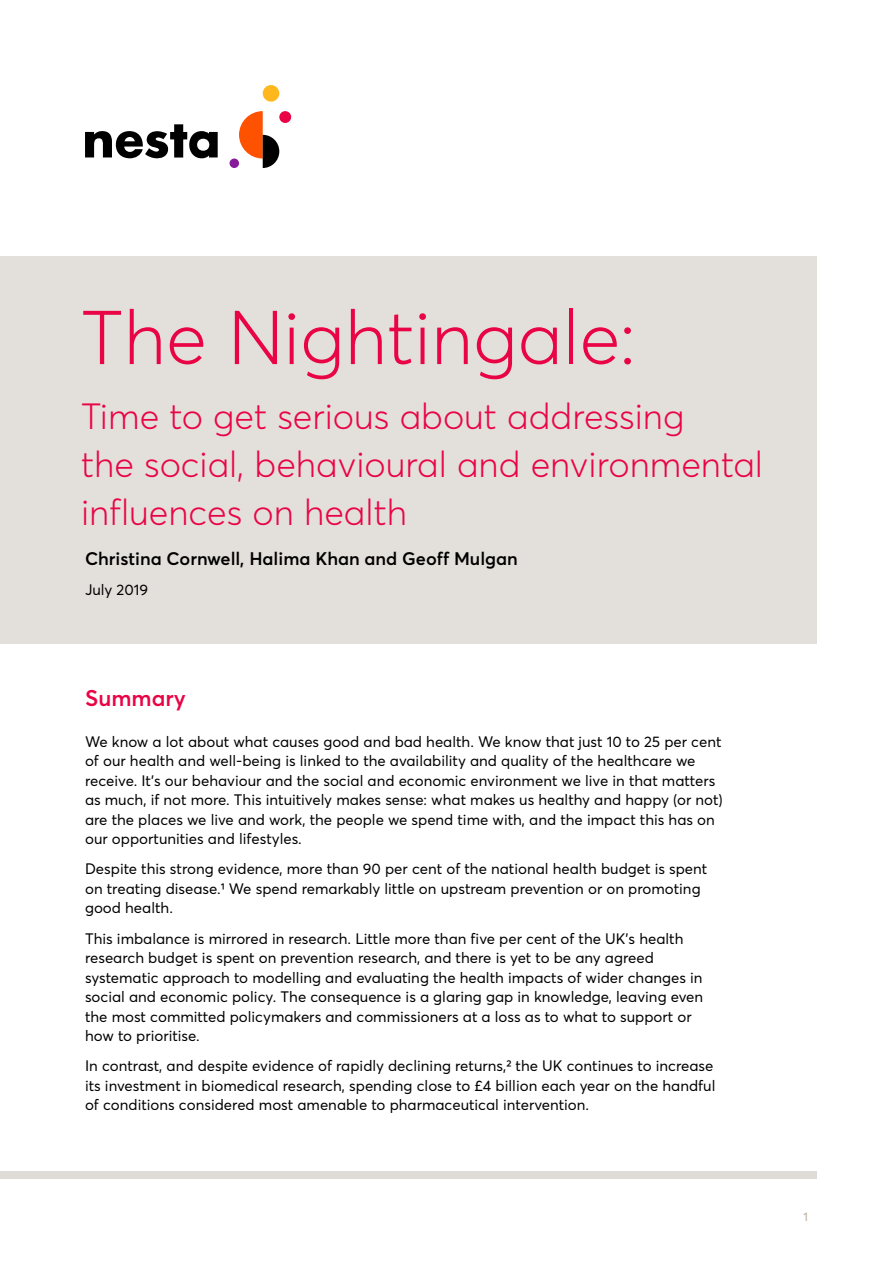
<style>
.page{position:relative;width:893px;height:1263px;background:#fff}
.page>*{position:absolute;margin:0;border:0;box-sizing:border-box;transform-origin:0 0}
.t1{font:300 75px "Averta";color:#e90445}
.t2{font:300 36px/48px "Averta";color:#e90445}
.t3{font:600 22.5px "Averta";color:#e90445}
.t4{font:600 18px "Averta";color:#000}
.t5{font:15px/19.5px "Averta";color:#000}
.t6{font:12px "Averta";color:#b4a899}
</style>
<div class="page">
<div style="left:0;top:256px;width:816px;height:388px;background:#e3dfda"></div>
<div style="left:0;top:1171px;width:816px;height:7px;background:#dfdcd8"></div>
<svg style="left:85px;top:124px;width:133px;height:35px"></svg>
<div style="left:230px;top:159px;width:9px;height:9px;background:#881b9c;border-radius:50%"></div>
<div style="left:279px;top:111px;width:12px;height:12px;background:#e90445;border-radius:50%"></div>
<div style="left:263px;top:85px;width:16px;height:17px;background:#ffb71e;border-radius:50%"></div>
<svg style="left:239px;top:111px;width:40px;height:57px"></svg>
<h1 class="t1" style="left:81px;top:291px;width:556px">The Nightingale:</h1>
<h2 class="t2" style="left:81px;top:392px;width:684px">Time to get serious about addressing<br>the social, behavioural and environmental influences on health</h2>
<p class="t4" style="left:85px;top:547px;width:434px">Christina Cornwell, Halima Khan and Geoff Mulgan</p>
<p class="t5" style="left:85px;top:580px;width:65px">July 2019</p>
<h3 class="t3" style="left:85px;top:684px;width:102px">Summary</h3>
<p class="t5" style="left:85px;top:731px;width:639px">We know a lot about what causes good and bad health. We know that just 10 to 25 per cent of our health and well-being is linked to the availability and quality of the healthcare we receive. It’s our behaviour and the social and economic environment we live in that matters as much, if not more. This intuitively makes sense: what makes us healthy and happy (or not) are the places we live and work, the people we spend time with, and the impact this has on our opportunities and lifestyles.</p>
<p class="t5" style="left:85px;top:859px;width:624px">Despite this strong evidence, more than 90 per cent of the national health budget is spent on treating disease.1 We spend remarkably little on upstream prevention or on promoting good health.</p>
<p class="t5" style="left:85px;top:928px;width:620px">This imbalance is mirrored in research. Little more than five per cent of the UK’s health research budget is spent on prevention research, and there is yet to be any agreed systematic approach to modelling and evaluating the health impacts of wider changes in social and economic policy. The consequence is a glaring gap in knowledge, leaving even the most committed policymakers and commissioners at a loss as to what to support or how to prioritise.</p>
<p class="t5" style="left:85px;top:1056px;width:632px">In contrast, and despite evidence of rapidly declining returns,2 the UK continues to increase its investment in biomedical research, spending close to £4 billion each year on the handful of conditions considered most amenable to pharmaceutical intervention.</p>
<p class="t6" style="left:803px;top:1209px;width:6px">1</p>
</div>
